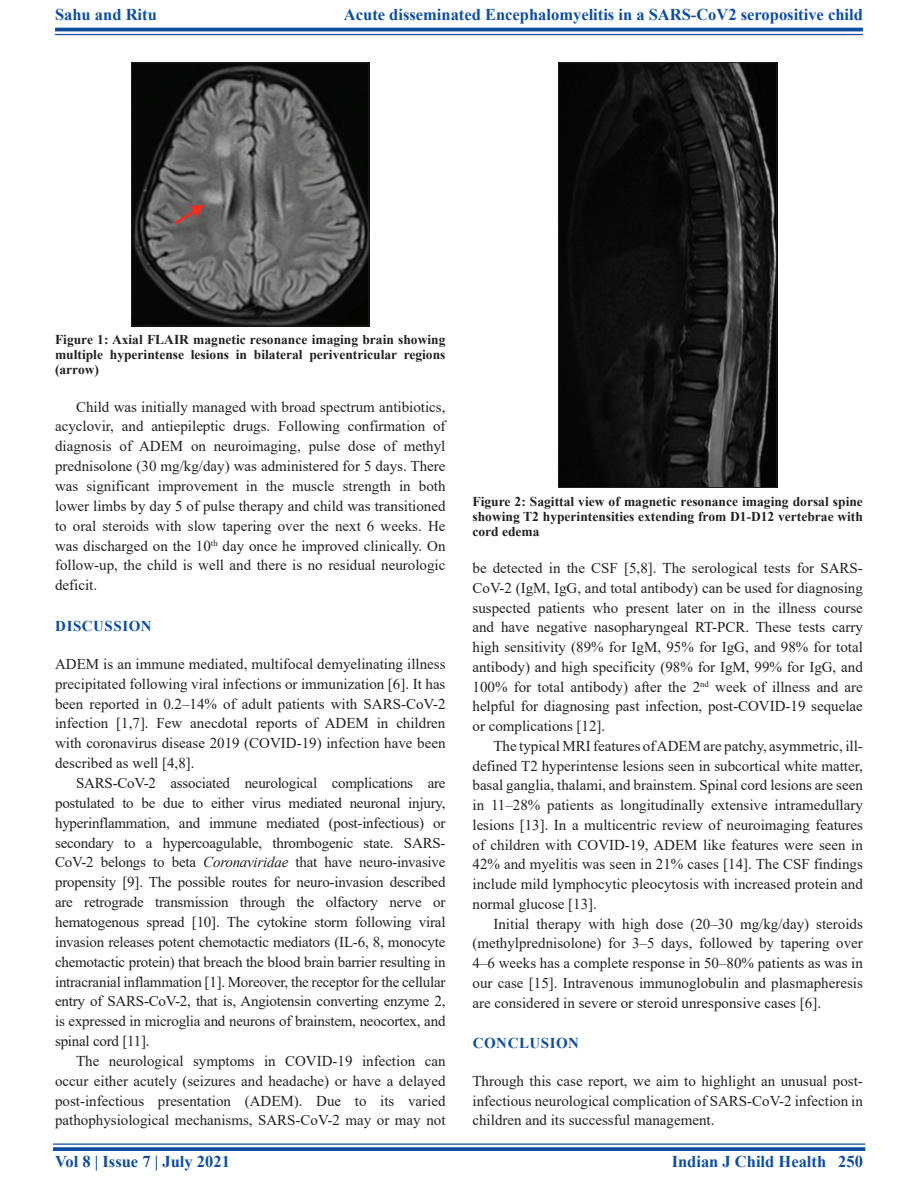
<style>
.page{position:relative;width:918px;height:1188px;background:#fff}
.page>*{position:absolute;margin:0;border:0;box-sizing:border-box;transform-origin:0 0}
.RF{font:700 16.5px "Times New Roman";color:#0d4da1}
.TX{font:15px/19.8px "Times New Roman";color:#231f20;text-align:justify}
.TXFL{font:15px/19.8px "Times New Roman";color:#231f20;text-align:justify}
.t1{font:700 15px "Times New Roman";letter-spacing:.035em;color:#0d4da1}
.FGC{font:700 13.5px/15px "Times New Roman";color:#231f20;text-align:justify}
.s1{font-style:italic}
</style>
<div class="page">
<hr style="left:55px;top:28px;width:808px;height:3px;background:#0d4da1">
<hr style="left:55px;top:34px;width:808px;height:1px;background:#0d4da1">
<hr style="left:53px;top:1143px;width:812px;height:2px;background:#0d4da1">
<svg style="left:53px;top:1147px;width:812px;height:4px;background:#1b57a6"></svg>
<img style="left:133px;top:65px;width:234px;height:259px">
<div style="left:131px;top:63px;width:238px;height:263px;border:1px solid #231f20"></div>
<img style="left:560px;top:65px;width:215px;height:421px">
<div style="left:558px;top:63px;width:219px;height:425px;border:1px solid #231f20"></div>
<p class="RF" style="left:55px;top:3px;width:103px">Sahu and Ritu</p>
<p class="RF" style="left:344px;top:3px;width:521px">Acute disseminated Encephalomyelitis in a SARS-CoV2 seropositive child</p>
<p class="FGC" style="left:55px;top:332px;width:392px">Figure 1: Axial FLAIR magnetic resonance imaging brain showing multiple hyperintense lesions in bilateral periventricular regions (arrow)</p>
<p class="TX" style="left:55px;top:396px;width:392px;text-indent:21px">Child was initially managed with broad spectrum antibiotics, acyclovir, and antiepileptic drugs. Following confirmation of diagnosis of ADEM on neuroimaging, pulse dose of methyl prednisolone (30 mg/kg/day) was administered for 5 days. There was significant improvement in the muscle strength in both lower limbs by day 5 of pulse therapy and child was transitioned to oral steroids with slow tapering over the next 6 weeks. He was discharged on the 10<sup>th</sup> day once he improved clinically. On follow-up, the child is well and there is no residual neurologic deficit.</p>
<h1 class="t1" style="left:55px;top:615px;width:98px">DISCUSSION</h1>
<p class="TXFL" style="left:55px;top:654px;width:392px">ADEM is an immune mediated, multifocal demyelinating illness precipitated following viral infections or immunization [6]. It has been reported in 0.2–14% of adult patients with SARS-CoV-2 infection [1,7]. Few anecdotal reports of ADEM in children with coronavirus disease 2019 (COVID-19) infection have been described as well [4,8].</p>
<p class="TX" style="left:55px;top:773px;width:392px;text-indent:21px">SARS-CoV-2 associated neurological complications are postulated to be due to either virus mediated neuronal injury, hyperinflammation, and immune mediated (post-infectious) or secondary to a hypercoagulable, thrombogenic state. SARS-CoV-2 belongs to beta <span class="s1">Coronaviridae</span> that have neuro-invasive propensity [9]. The possible routes for neuro-invasion described are retrograde transmission through the olfactory nerve or hematogenous spread [10]. The cytokine storm following viral invasion releases potent chemotactic mediators (IL-6, 8, monocyte chemotactic protein) that breach the blood brain barrier resulting in intracranial inflammation [1]. Moreover, the receptor for the cellular entry of SARS-CoV-2, that is, Angiotensin converting enzyme 2, is expressed in microglia and neurons of brainstem, neocortex, and spinal cord [11].</p>
<p class="TX" style="left:55px;top:1051px;width:392px;text-indent:21px">The neurological symptoms in COVID-19 infection can occur either acutely (seizures and headache) or have a delayed post-infectious presentation (ADEM). Due to its varied pathophysiological mechanisms, SARS-CoV-2 may or may not</p>
<p class="FGC" style="left:472px;top:493px;width:392px">Figure 2: Sagittal view of magnetic resonance imaging dorsal spine showing T2 hyperintensities extending from D1-D12 vertebrae with cord edema</p>
<p class="TX" style="left:472px;top:558px;width:392px">be detected in the CSF [5,8]. The serological tests for SARS-CoV-2 (IgM, IgG, and total antibody) can be used for diagnosing suspected patients who present later on in the illness course and have negative nasopharyngeal RT-PCR. These tests carry high sensitivity (89% for IgM, 95% for IgG, and 98% for total antibody) and high specificity (98% for IgM, 99% for IgG, and 100% for total antibody) after the 2<sup>nd</sup> week of illness and are helpful for diagnosing past infection, post-COVID-19 sequelae or complications [12].</p>
<p class="TX" style="left:472px;top:735px;width:392px;text-indent:21px">The typical MRI features of ADEM are patchy, asymmetric, ill&shy;defined T2 hyperintense lesions seen in subcortical white matter, basal ganglia, thalami, and brainstem. Spinal cord lesions are seen in 11–28% patients as longitudinally extensive intramedullary lesions [13]. In a multicentric review of neuroimaging features of children with COVID-19, ADEM like features were seen in 42% and myelitis was seen in 21% cases [14]. The CSF findings include mild lymphocytic pleocytosis with increased protein and normal glucose [13].</p>
<p class="TX" style="left:472px;top:913px;width:392px;text-indent:21px">Initial therapy with high dose (20–30 mg/kg/day) steroids (methylprednisolone) for 3–5 days, followed by tapering over 4–6 weeks has a complete response in 50–80% patients as was in our case [15]. Intravenous immunoglobulin and plasmapheresis are considered in severe or steroid unresponsive cases [6].</p>
<h1 class="t1" style="left:473px;top:1032px;width:108px">CONCLUSION</h1>
<p class="TXFL" style="left:472px;top:1071px;width:392px">Through this case report, we aim to highlight an unusual post&shy;infectious neurological complication of SARS-CoV-2 infection in children and its successful management.</p>
<p class="RF" style="left:55px;top:1150px;width:176px">Vol 8 | Issue 7 | July 2021</p>
<p class="RF" style="left:672px;top:1150px;width:193px">Indian J Child Health 250</p>
</div>
